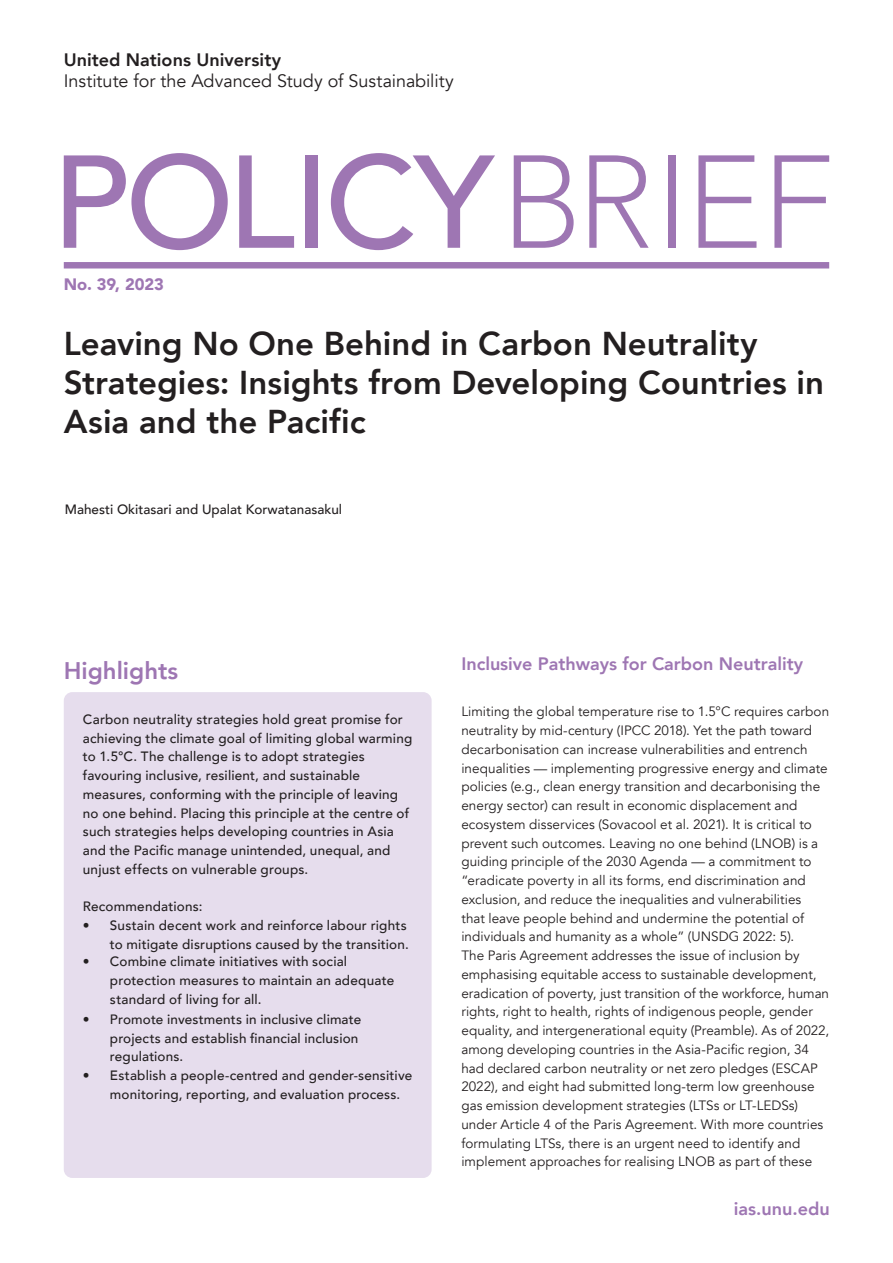
<style>
.page{position:relative;width:893px;height:1263px;background:#fff}
.page>*{position:absolute;margin:0;border:0;box-sizing:border-box;transform-origin:0 0}
.t1{font:800 33px/39px "Avenir";color:#231f20}
.t2{font:800 24px "Avenir";color:#9e76b3}
.Header_1_Purple{font:800 18px "Avenir";color:#9e76b3}
.t3{font:18px "Avenir";color:#231f20}
.t4{font:800 18px "Avenir";color:#231f20}
.t5{font:900 16.5px "Avenir";letter-spacing:-.005em;color:#9e76b3}
.text{font:13.5px/18.8px "Avenir";letter-spacing:.005em;color:#231f20}
.highlights_indent_1{font:500 13.5px/18.8px "Avenir";letter-spacing:.015em;color:#231f20}
.Author{font:500 13.5px "Avenir";color:#231f20}
</style>
<div class="page">
<svg style="left:64px;top:153px;width:164px;height:97px"></svg>
<svg style="left:239px;top:155px;width:55px;height:93px"></svg>
<div style="left:306px;top:155px;width:12px;height:93px;background:#9e76b3"></div>
<svg style="left:331px;top:153px;width:164px;height:97px"></svg>
<svg style="left:514px;top:155px;width:60px;height:93px"></svg>
<svg style="left:589px;top:155px;width:60px;height:93px"></svg>
<div style="left:668px;top:155px;width:7px;height:93px;background:#9e76b3"></div>
<svg style="left:698px;top:155px;width:58px;height:93px"></svg>
<svg style="left:774px;top:155px;width:55px;height:93px"></svg>
<div style="left:64px;top:262px;width:765px;height:6px;background:#9e76b3"></div>
<div style="left:64px;top:692px;width:368px;height:486px;background:#e6dded;border-radius:9px"></div>
<p class="t4" style="left:64px;top:46px;width:219px">United Nations University</p>
<p class="t3" style="left:64px;top:70px;width:392px">Institute for the Advanced Study of Sustainability</p>
<p class="t5" style="left:64px;top:270px;width:102px">No. 39, 2023</p>
<p class="t1" style="left:64px;top:324px;width:762px">Leaving No One Behind in Carbon Neutrality<br>Strategies: Insights from Developing Countries in<br>Asia and the Pacific</p>
<p class="Author" style="left:65px;top:497px;width:279px">Mahesti Okitasari and Upalat Korwatanasakul</p>
<p class="t2" style="left:64px;top:652px;width:116px">Highlights</p>
<p class="highlights_indent_1" style="left:83px;top:709px;width:331px">Carbon neutrality strategies hold great promise for achieving the climate goal of limiting global warming to 1.5°C. The challenge is to adopt strategies favouring inclusive, resilient, and sustainable measures, conforming with the principle of leaving no one behind. Placing this principle at the centre of such strategies helps developing countries in Asia and the Pacific manage unintended, unequal, and unjust effects on vulnerable groups.</p>
<p class="highlights_indent_1" style="left:83px;top:896px;width:121px">Recommendations:</p>
<p class="highlights_indent_1" style="left:83px;top:915px;width:327px;text-align:right">• Sustain decent work and reinforce labour rights to mitigate disruptions caused by the transition.</p>
<p class="highlights_indent_1" style="left:110px;top:951px;width:286px;text-indent:-27px">• Combine climate initiatives with social protection measures to maintain an adequate standard of living for all.</p>
<p class="highlights_indent_1" style="left:110px;top:1009px;width:253px;text-indent:-27px">• Promote investments in inclusive climate projects and establish financial inclusion regulations.</p>
<p class="highlights_indent_1" style="left:110px;top:1065px;width:304px;text-indent:-27px">• Establish a people-centred and gender-sensitive monitoring, reporting, and evaluation process.</p>
<p class="Header_1_Purple" style="left:461px;top:650px;width:343px">Inclusive Pathways for Carbon Neutrality</p>
<p class="text" style="left:461px;top:703px;width:369px">Limiting the global temperature rise to 1.5°C requires carbon neutrality by mid-century (IPCC 2018). Yet the path toward decarbonisation can increase vulnerabilities and entrench inequalities — implementing progressive energy and climate policies (e.g., clean energy transition and decarbonising the energy sector) can result in economic displacement and ecosystem disservices (Sovacool et al. 2021). It is critical to prevent such outcomes. Leaving no one behind (LNOB) is a guiding principle of the 2030 Agenda — a commitment to “eradicate poverty in all its forms, end discrimination and exclusion, and reduce the inequalities and vulnerabilities<br>that leave people behind and undermine the potential of individuals and humanity as a whole” (UNSDG 2022: 5).<br>The Paris Agreement addresses the issue of inclusion by emphasising equitable access to sustainable development, eradication of poverty, just transition of the workforce, human rights, right to health, rights of indigenous people, gender equality, and intergenerational equity (Preamble). As of 2022, among developing countries in the Asia-Pacific region, 34 had declared carbon neutrality or net zero pledges (ESCAP 2022), and eight had submitted long-term low greenhouse gas emission development strategies (LTSs or LT-LEDSs) under Article 4 of the Paris Agreement. With more countries formulating LTSs, there is an urgent need to identify and implement approaches for realising LNOB as part of these</p>
<p class="Header_1_Purple" style="left:734px;top:1194px;width:97px">ias.unu.edu</p>
</div>
